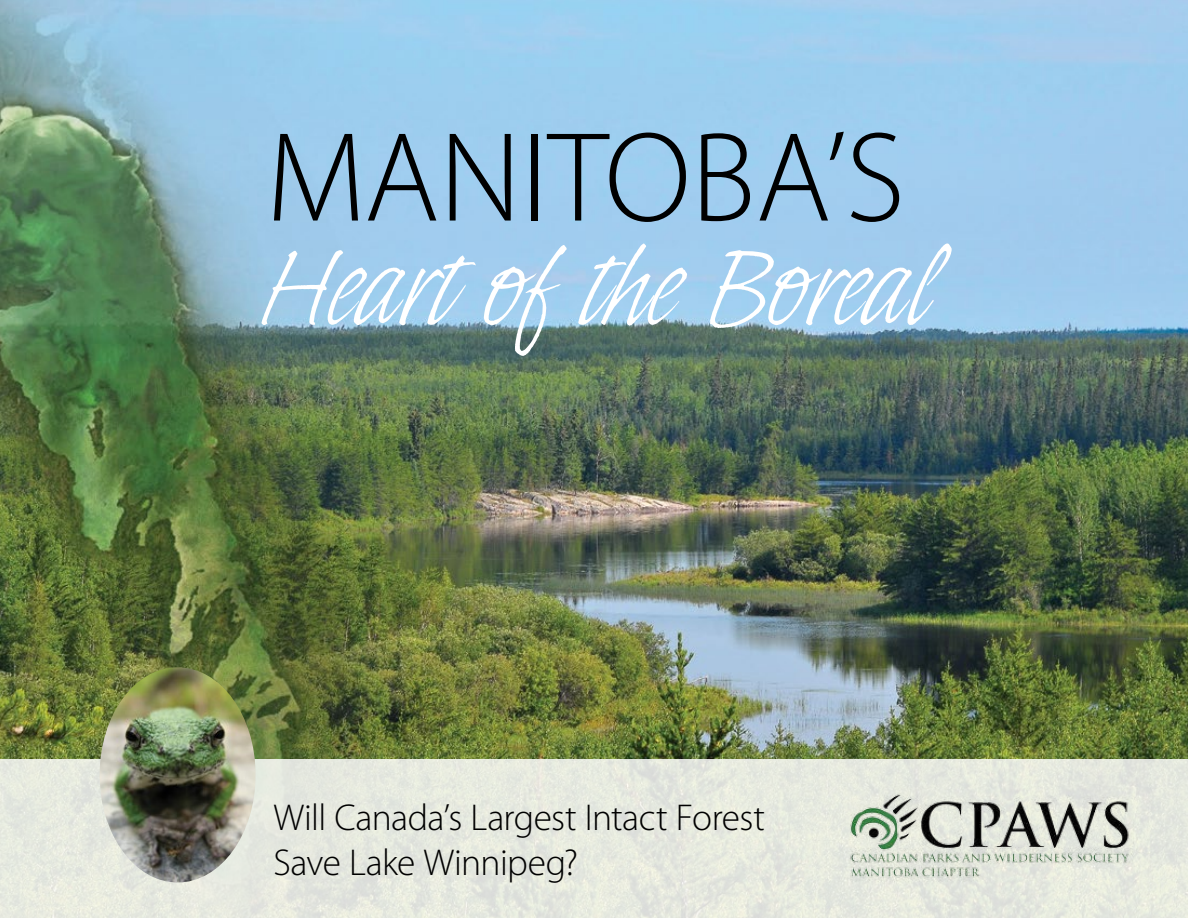
<style>
.page{position:relative;width:1188px;height:918px;background:#fff}
.page>*{position:absolute;margin:0;border:0;box-sizing:border-box;transform-origin:0 0}
.t1{font:300 128.4px "Myriad Pro";color:#000}
.t2{font:109.5px "Indy Italic Com";letter-spacing:-.02em;color:#fff}
.t3{font:300 37.5px/45px "Myriad Pro";letter-spacing:-.02em;color:#000}
</style>
<div class="page">
<img style="left:0;top:0;width:1188px;height:760px">
<div style="left:0;top:760px;width:1188px;height:158px;background:#e6e9df"></div>
<img style="left:100px;top:667px;width:156px;height:216px">
<img style="left:842px;top:786px;width:292px;height:97px">
<h1 class="t1" style="left:266px;top:129px;width:641px">MANITOBA’S</h1>
<h2 class="t2" style="left:259px;top:243px;width:675px">Heart of the Boreal</h2>
<p class="t3" style="left:274px;top:798px;width:493px">Will Canada’s Largest Intact Forest<br>Save Lake Winnipeg?</p>
</div>
